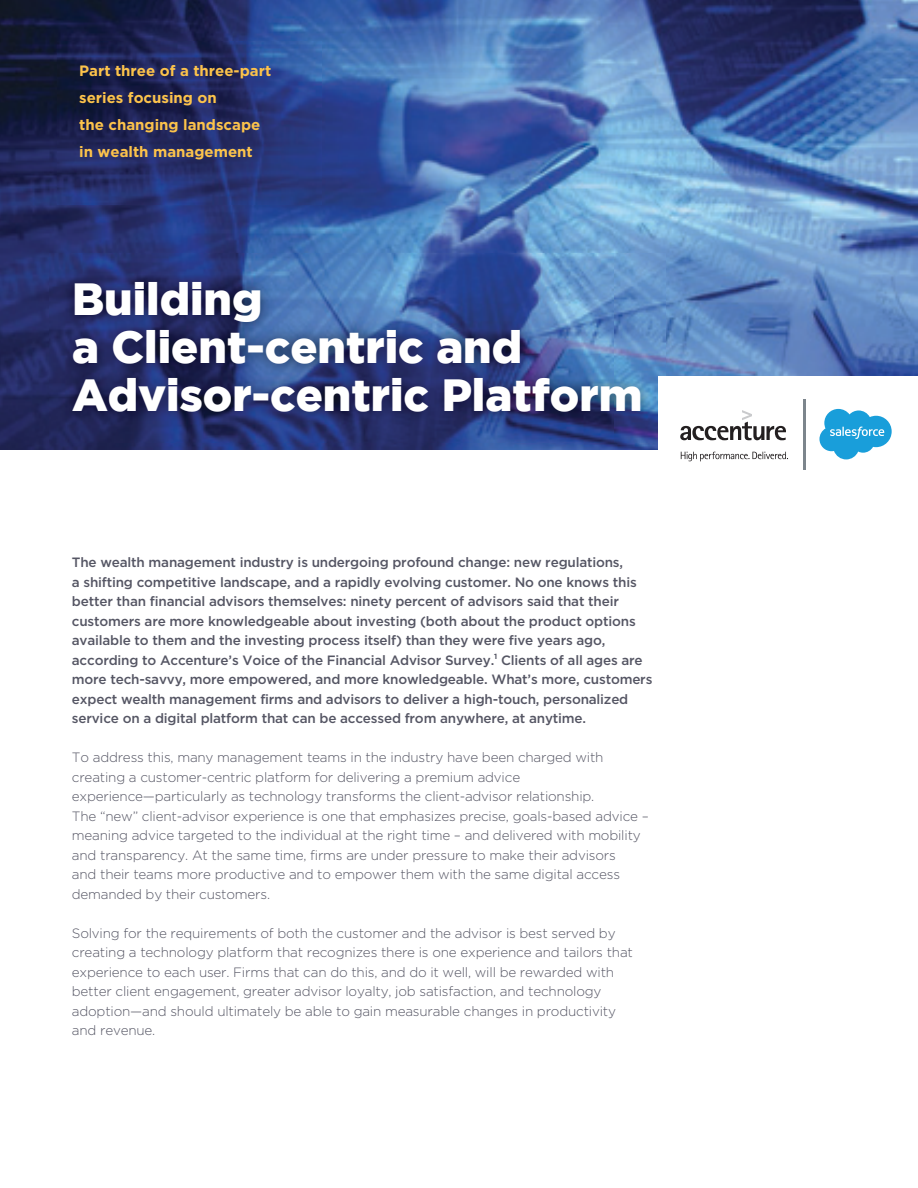
<style>
.page{position:relative;width:918px;height:1188px;background:#fff}
.page>*{position:absolute;margin:0;border:0;box-sizing:border-box;transform-origin:0 0}
.t1{font:900 45px/48px "Gotham";color:#fff}
.t2{font:700 15px/27px "Gotham";color:#fcc34b}
.t3{font:300 13.5px/19.5px "Gotham";letter-spacing:-.015em;color:#555664}
.t4{font:500 13.5px/19.5px "Gotham";letter-spacing:-.015em;color:#555664}
</style>
<div class="page">
<img style="left:0;top:0;width:918px;height:450px">
<img style="left:50px;top:254px;width:616px;height:188px">
<div style="left:659px;top:376px;width:259px;height:128px;background:#fff"></div>
<img style="left:58px;top:41px;width:264px;height:164px">
<svg style="left:819px;top:409px;width:73px;height:50px"></svg>
<hr style="left:804px;top:399px;width:2px;height:70px;background:#7c858c">
<svg style="left:680px;top:410px;width:106px;height:30px"></svg>
<svg style="left:681px;top:452px;width:107px;height:9px"></svg>
<p class="t2" style="left:79px;top:57px;width:194px">Part three of a three-part series focusing on<br>the changing landscape in wealth management</p>
<h1 class="t1" style="left:72px;top:274px;width:572px">!"#$%#&amp;'( )(*$#+&amp;,-.+&amp;,/#.()&amp;%(<br>0%1#23/-.+&amp;,/#.(4$),53/6</h1>
<p class="t4" style="left:72px;top:553px;width:582px">The wealth management industry is undergoing profound change: new regulations,<br>a shifting competitive landscape, and a rapidly evolving customer. No one knows this better than financial advisors themselves: ninety percent of advisors said that their customers are more knowledgeable about investing (both about the product options available to them and the investing process itself) than they were five years ago, according to Accenture’s Voice of the Financial Advisor Survey.<sup>1</sup> Clients of all ages are more tech-savvy, more empowered, and more knowledgeable. What’s more, customers expect wealth management firms and advisors to deliver a high-touch, personalized service on a digital platform that can be accessed from anywhere, at anytime.</p>
<p class="t3" style="left:72px;top:748px;width:578px">To address this, many management teams in the industry have been charged with creating a customer-centric platform for delivering a premium advice experience—particularly as technology transforms the client-advisor relationship.<br>The “new” client-advisor experience is one that emphasizes precise, goals-based advice – meaning advice targeted to the individual at the right time – and delivered with mobility and transparency. At the same time, firms are under pressure to make their advisors<br>and their teams more productive and to empower them with the same digital access demanded by their customers.</p>
<p class="t3" style="left:72px;top:923px;width:563px">Solving for the requirements of both the customer and the advisor is best served by creating a technology platform that recognizes there is one experience and tailors that experience to each user. Firms that can do this, and do it well, will be rewarded with better client engagement, greater advisor loyalty, job satisfaction, and technology adoption—and should ultimately be able to gain measurable changes in productivity and revenue.</p>
</div>
